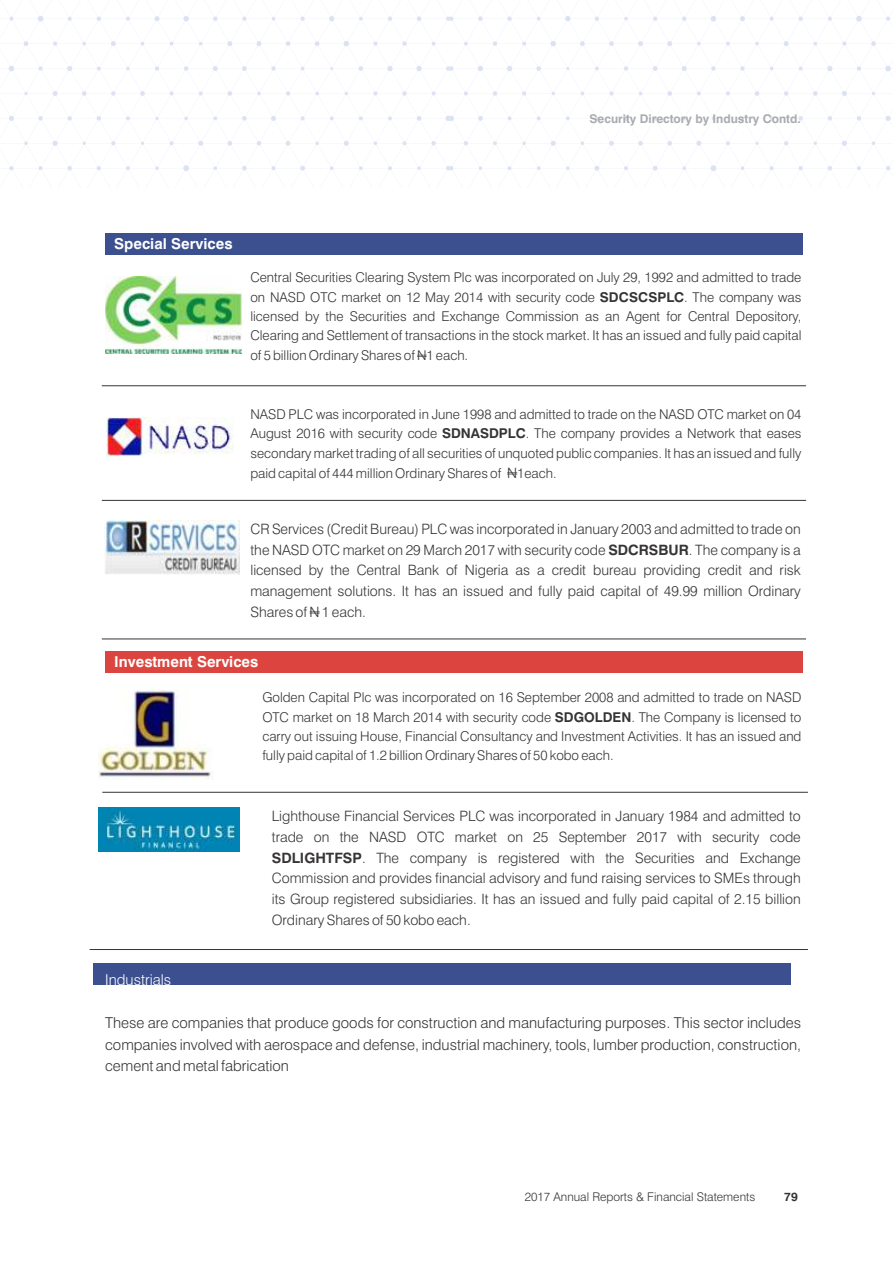
<style>
.page{position:relative;width:893px;height:1263px;background:#fff}
.page>*{position:absolute;margin:0;border:0;box-sizing:border-box;transform-origin:0 0}
.t1{font:300 15px/21.6px "Swiss 721 BT";color:#373435;text-align:justify}
.t2{font:700 15px "Swiss 721 BT";color:#fefefe}
.t3{font:300 15px "Swiss 721 BT";color:#fefefe}
.t4{font:300 14.25px/20.7px "Swiss 721 BT";color:#373435;text-align:justify}
.t5{font:300 13.5px/19.4px "Swiss 721 BT";color:#373435;text-align:justify}
.t6{font:300 12px "Swiss 721 BT";color:#373435}
.t7{font:700 12px "Swiss 721 BT";color:#a9abae}
.t8{font:700 12px "Swiss 721 BT";color:#373435}
.s1{font-weight:700}
.s2{font-size:14.25px}
</style>
<div class="page">
<div style="left:106px;top:233px;width:697px;height:21px;background:#3c4f8f"></div>
<svg style="left:417px;top:355px;width:10px;height:2px"></svg>
<div style="left:106px;top:651px;width:697px;height:22px;background:#dc453f"></div>
<hr style="left:102px;top:792px;width:706px;height:1px;background:#373435">
<hr style="left:90px;top:949px;width:718px;height:1px;background:#373435">
<img style="left:98px;top:689px;width:113px;height:90px">
<img style="left:105px;top:277px;width:136px;height:77px">
<hr style="left:102px;top:385px;width:704px;height:1px;background:#373435">
<svg style="left:507px;top:472px;width:10px;height:3px"></svg>
<hr style="left:102px;top:638px;width:704px;height:1px;background:#373435">
<img style="left:107px;top:418px;width:127px;height:39px">
<svg style="left:450px;top:16px;width:441px;height:155px"></svg>
<svg style="left:8px;top:16px;width:442px;height:155px"></svg>
<hr style="left:102px;top:500px;width:704px;height:1px;background:#373435">
<svg style="left:310px;top:611px;width:10px;height:3px"></svg>
<img style="left:104px;top:520px;width:136px;height:55px">
<img style="left:98px;top:807px;width:142px;height:44px">
<div style="left:93px;top:963px;width:698px;height:22px;background:#3c4f8f"></div>
<p class="t7" style="left:590px;top:114px;width:213px">Security Directory by Industry Contd.</p>
<p class="t2" style="left:114px;top:238px;width:120px">Special Services</p>
<p class="t5" style="left:250px;top:269px;width:552px">Central Securities Clearing System Plc was incorporated on July 29, 1992 and admitted to trade on NASD OTC market on 12 May 2014 with security code <span class="s1">SDCSCSPLC</span>. The company was licensed by the Securities and Exchange Commission as an Agent for Central Depository, Clearing and Settlement of transactions in the stock market. It has an issued and fully paid capital of 5 billion Ordinary Shares of N1 each.</p>
<p class="t5" style="left:250px;top:405px;width:552px">NASD PLC was incorporated in June 1998 and admitted to trade on the NASD OTC market on 04<br>August 2016 with security code <span class="s1">SDNASDPLC</span>. The company provides a Network that eases secondary market trading of all securities of unquoted public companies. It has an issued and fully paid capital of 444 million Ordinary Shares of <span class="s2">N</span>1each.</p>
<p class="t4" style="left:250px;top:520px;width:552px">CR Services (Credit Bureau) PLC was incorporated in January 2003 and admitted to trade on the NASD OTC market on 29 March 2017 with security code <span class="s1">SDCRSBUR</span>. The company is a licensed by the Central Bank of Nigeria as a credit bureau providing credit and risk management solutions. It has an issued and fully paid capital of 49.99 million Ordinary Shares of N 1 each.</p>
<p class="t2" style="left:114px;top:656px;width:146px">Investment Services</p>
<p class="t5" style="left:262px;top:689px;width:541px">Golden Capital Plc was incorporated on 16 September 2008 and admitted to trade on NASD OTC market on 18 March 2014 with security code <span class="s1">SDGOLDEN</span>. The Company is licensed to carry out issuing House, Financial Consultancy and Investment Activities. It has an issued and fully paid capital of 1.2 billion Ordinary Shares of 50 kobo each.</p>
<p class="t4" style="left:272px;top:807px;width:530px">Lighthouse Financial Services PLC was incorporated in January 1984 and admitted to trade on the NASD OTC market on 25 September 2017 with security code <span class="s1">SDLIGHTFSP</span>. The company is registered with the Securities and Exchange Commission and provides financial advisory and fund raising services to SMEs through its Group registered subsidiaries. It has an issued and fully paid capital of 2.15 billion Ordinary Shares of 50 kobo each.</p>
<p class="t3" style="left:105px;top:973px;width:68px">Industrials</p>
<p class="t1" style="left:105px;top:1013px;width:697px">These are companies that produce goods for construction and manufacturing purposes. This sector includes companies involved with aerospace and defense, industrial machinery, tools, lumber production, construction, cement and metal fabrication</p>
<p class="t6" style="left:525px;top:1192px;width:232px">2017 Annual Reports &amp; Financial Statements</p>
<p class="t8" style="left:784px;top:1191px;width:15px">79</p>
</div>
